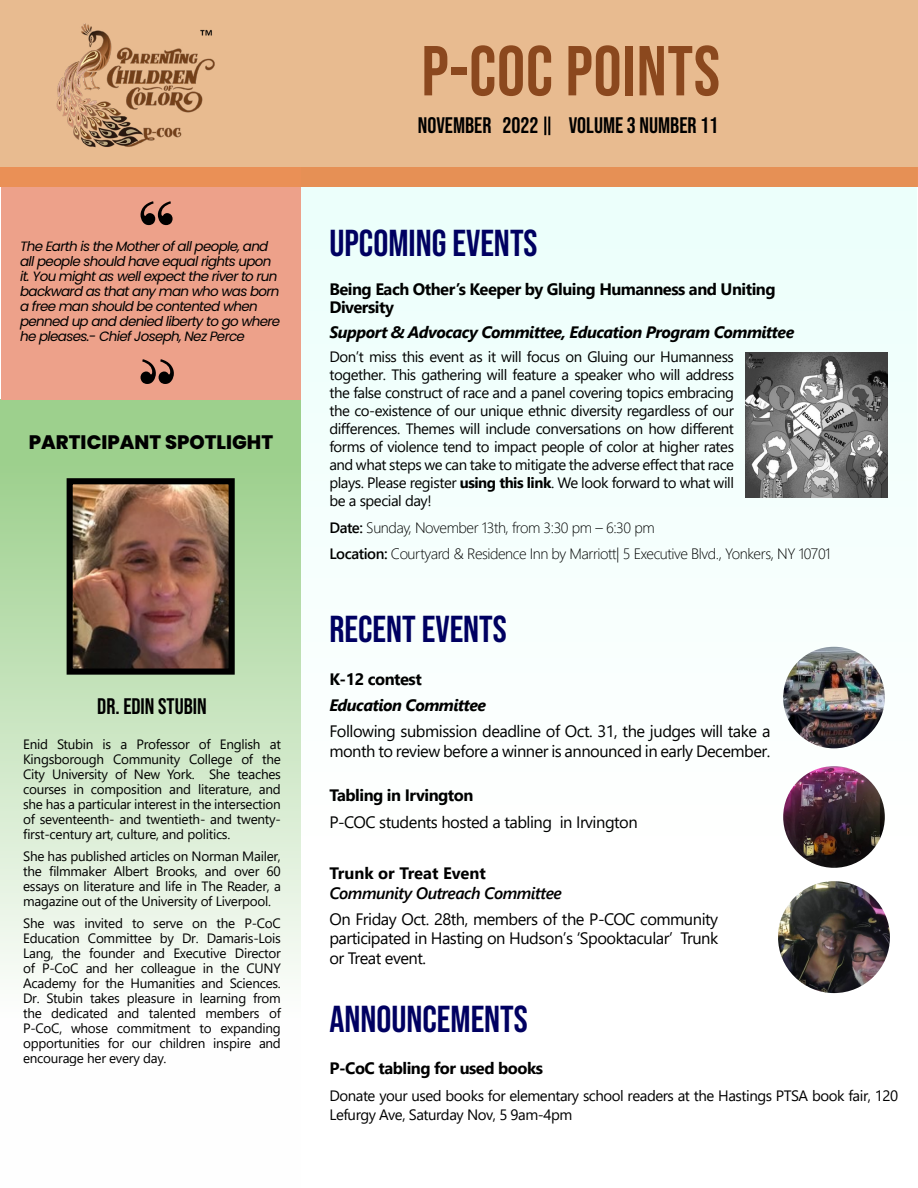
<style>
.page{position:relative;width:918px;height:1188px;background:#fff}
.page>*{position:absolute;margin:0;border:0;box-sizing:border-box;transform-origin:0 0}
.t1{font:70.5px "Bebas Neue";letter-spacing:.01em;color:#8b481e}
.t2{font:37.5px "Bebas Neue";color:#000061}
.t3{font:22.5px "Bebas Neue";color:#000}
.t4{font:800 19.5px "Poppins";color:#000}
.t5{font:16.5px/19.5px "Segoe UI";letter-spacing:-.03em;color:#000}
.t6{font:700 16.5px/18px "Segoe UI";letter-spacing:-.03em;color:#000}
.t7{font:italic 700 16.5px "Segoe UI";letter-spacing:-.03em;color:#000}
.t8{font:italic 600 16.5px "Segoe UI";letter-spacing:-.03em;color:#000}
.t9{font:700 16.5px "Segoe UI";color:#000}
.t10{font:15px/18px "Segoe UI";letter-spacing:-.03em;color:#000;text-align:justify}
.t11{font:300 15px/26.2px "Segoe UI";letter-spacing:-.03em;color:#000}
.t12{font:13.5px/15px "Segoe UI";letter-spacing:-.02em;color:#000;text-align:justify}
.t13{font:italic 13.5px/15px "Poppins";letter-spacing:-.05em;color:#000}
.s1{font-weight:700}
.s2{font-weight:600}
</style>
<div class="page">
<div style="left:0;top:399px;width:301px;height:789px;background:linear-gradient(to bottom,#98cd87,#fff)"></div>
<div style="left:301px;top:167px;width:616px;height:1020px;background:linear-gradient(to right,#f8fffe,#f8fffd)"></div>
<div style="left:1px;top:187px;width:300px;height:212px;background:#eda18a"></div>
<div style="left:0;top:165px;width:918px;height:22px;background:#e69055"></div>
<div style="left:0;top:0;width:918px;height:167px;background:#e8bb90"></div>
<img style="left:56px;top:23px;width:159px;height:125px">
<svg style="left:141px;top:201px;width:32px;height:24px"></svg>
<svg style="left:141px;top:359px;width:33px;height:25px"></svg>
<img style="left:74px;top:485px;width:154px;height:183px">
<div style="left:67px;top:478px;width:168px;height:197px;border:6px solid #000"></div>
<svg style="left:544px;top:117px;width:6px;height:18px"></svg>
<img style="left:745px;top:352px;width:143px;height:146px">
<img style="left:778px;top:881px;width:112px;height:112px;border-radius:56px">
<img style="left:783px;top:766px;width:102px;height:102px;border-radius:51px">
<img style="left:783px;top:647px;width:102px;height:101px;border-radius:51px">
<p class="t13" style="left:20px;top:239px;width:262px">The Earth is the Mother of all people, and all people should have equal rights upon it. You might as well expect the river to run backward as that any man who was born a free man should be contented when penned up and denied liberty to go where he pleases.- Chief Joseph, Nez Perce</p>
<h3 class="t4" style="left:29px;top:431px;width:246px">PARTICIPANT SPOTLIGHT</h3>
<h3 class="t3" style="left:97px;top:694px;width:111px">DR. EDIN STUBIN</h3>
<p class="t12" style="left:23px;top:736px;width:259px">Enid Stubin is a Professor of English at Kingsborough Community College of the City University of New York. She teaches courses in composition and literature, and she has a particular interest in the intersection of seventeenth- and twentieth- and twenty&shy;first-century art, culture, and politics.</p>
<p class="t12" style="left:23px;top:848px;width:259px">She has published articles on Norman Mailer, the filmmaker Albert Brooks, and over 60 essays on literature and life in The Reader, a magazine out of the University of Liverpool.</p>
<p class="t12" style="left:23px;top:914px;width:259px">She was invited to serve on the P-CoC Education Committee by Dr. Damaris-Lois Lang, the founder and Executive Director of P-CoC and her colleague in the CUNY Academy for the Humanities and Sciences.<br>Dr. Stubin takes pleasure in learning from the dedicated and talented members of P-CoC, whose commitment to expanding opportunities for our children inspire and encourage her every day.</p>
<h1 class="t1" style="left:422px;top:31px;width:300px">P-COC POINTS</h1>
<h3 class="t3" style="left:418px;top:113px;width:122px">NOVEMBER 2022</h3>
<h3 class="t3" style="left:569px;top:113px;width:151px">VOLUME 3 NUMBER 11</h3>
<h2 class="t2" style="left:329px;top:222px;width:210px">UPCOMING EVENTS</h2>
<p class="t6" style="left:329px;top:279px;width:448px">Being Each Other’s Keeper by Gluing Humanness and Uniting<br>Diversity</p>
<p class="t7" style="left:329px;top:316px;width:466px">Support &amp; Advocacy Committee, Education Program Committee</p>
<p class="t10" style="left:329px;top:347px;width:406px">Don’t miss this event as it will focus on Gluing our Humanness together. This gathering will feature a speaker who will address the false construct of race and a panel covering topics embracing the co-existence of our unique ethnic diversity regardless of our differences. Themes will include conversations on how different forms of violence tend to impact people of color at higher rates and what steps we can take to mitigate the adverse effect that race plays. Please register <span class="s1">using this link</span>. We look forward to what will be a special day!</p>
<p class="t11" style="left:329px;top:513px;width:503px"><span class="s2">Date:</span> Sunday, November 13th, from 3:30 pm – 6:30 pm<br><span class="s2">Location:</span> Courtyard &amp; Residence Inn by Marriott| 5 Executive Blvd., Yonkers, NY 10701</p>
<h2 class="t2" style="left:329px;top:608px;width:179px">RECENT EVENTS</h2>
<p class="t6" style="left:329px;top:669px;width:94px">K-12 contest</p>
<p class="t7" style="left:329px;top:690px;width:158px">Education Committee</p>
<p class="t5" style="left:329px;top:720px;width:443px">Following submission deadline of Oct. 31, the judges will take a month to review before a winner is announced in early December.</p>
<p class="t6" style="left:329px;top:785px;width:146px">Tabling in Irvington</p>
<p class="t5" style="left:329px;top:811px;width:310px">P-COC students hosted a tabling in Irvington</p>
<p class="t9" style="left:329px;top:858px;width:158px">Trunk or Treat Event</p>
<p class="t8" style="left:329px;top:877px;width:234px">Community Outreach Committee</p>
<p class="t5" style="left:329px;top:908px;width:390px;text-align:justify">On Friday Oct. 28th, members of the P-COC community participated in Hasting on Hudson’s ‘Spooktacular’ Trunk or Treat event.</p>
<h2 class="t2" style="left:329px;top:998px;width:200px">ANNOUNCEMENTS</h2>
<p class="t6" style="left:329px;top:1058px;width:215px">P-CoC tabling for used books</p>
<p class="t10" style="left:329px;top:1084px;width:570px;line-height:19.5px">Donate your used books for elementary school readers at the Hastings PTSA book fair, 120<br>Lefurgy Ave, Saturday Nov, 5 9am-4pm</p>
</div>
